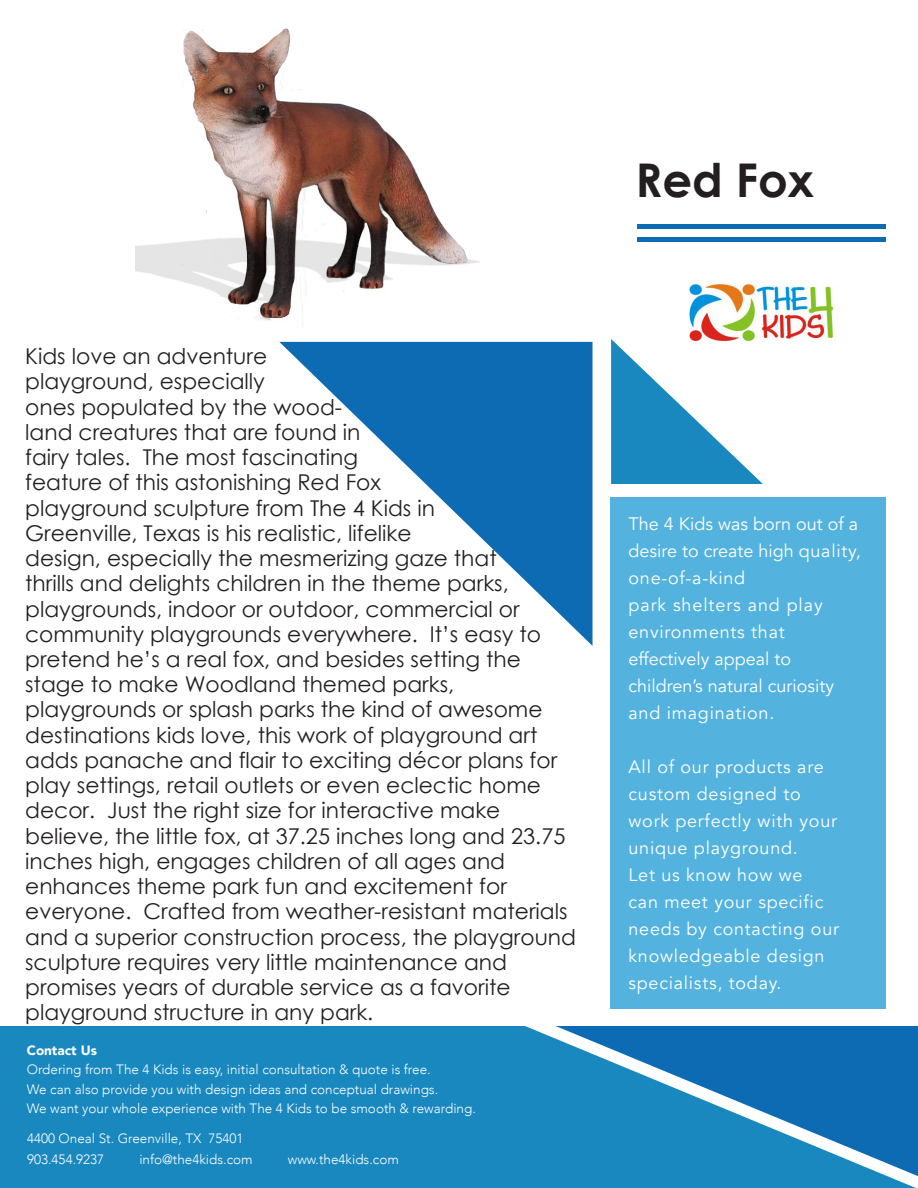
<style>
.page{position:relative;width:918px;height:1188px;background:#fff}
.page>*{position:absolute;margin:0;border:0;box-sizing:border-box;transform-origin:0 0}
.t1{font:700 46.5px "Century Gothic";color:#231f20}
.t2{font:21.75px/25.2px "Century Gothic";color:#231f20}
.t3{font:18px/27px "Avenir";letter-spacing:.04em;color:#fff}
.t4{font:18px/27px "Avenir";color:#fff}
.t5{font:300 13.5px "Avenir";color:#fff}
.t6{font:900 13.5px "Avenir";color:#fff}
</style>
<div class="page">
<div style="left:611px;top:497px;width:275px;height:512px;background:#53b3de"></div>
<svg style="left:301px;top:342px;width:292px;height:304px;fill:#0c6bb3"></svg>
<hr style="left:638px;top:238px;width:248px;height:4px;background:#0c6bb3">
<img style="left:689px;top:283px;width:146px;height:56px">
<svg style="left:611px;top:339px;width:152px;height:145px"></svg>
<div style="left:0;top:1026px;width:916px;height:162px;background:#1888bf"></div>
<svg style="left:556px;top:1026px;width:362px;height:150px;background:#2483be"></svg>
<hr style="left:638px;top:224px;width:248px;height:4px;background:#0c6bb3">
<img style="left:136px;top:28px;width:378px;height:335px">
<p class="t1" style="left:635px;top:145px;width:180px">Red Fox</p>
<p class="t2" style="left:25px;top:343px;width:552px">Kids love an adventure<br>playground, especially<br>ones populated by the wood-<br>land creatures that are found in<br>fairy tales. The most fascinating<br>feature of this astonishing Red Fox<br>playground sculpture from The 4 Kids in<br>Greenville, Texas is his realistic, lifelike<br>design, especially the mesmerizing gaze that<br>thrills and delights children in the theme parks, playgrounds, indoor or outdoor, commercial or community playgrounds everywhere. It’s easy to pretend he’s a real fox, and besides setting the stage to make Woodland themed parks, playgrounds or splash parks the kind of awesome destinations kids love, this work of playground art adds panache and flair to exciting décor plans for play settings, retail outlets or even eclectic home decor. Just the right size for interactive make believe, the little fox, at 37.25 inches long and 23.75 inches high, engages children of all ages and enhances theme park fun and excitement for everyone. Crafted from weather-resistant materials and a superior construction process, the playground sculpture requires very little maintenance and promises years of durable service as a favorite playground structure in any park.</p>
<p class="t6" style="left:27px;top:1039px;width:72px">Contact Us</p>
<p class="t5" style="left:27px;top:1062px;width:406px">Ordering from The 4 Kids is easy, initial consultation &amp; quote is free.</p>
<p class="t5" style="left:27px;top:1081px;width:413px">We can also provide you with design ideas and conceptual drawings.</p>
<p class="t5" style="left:27px;top:1101px;width:451px">We want your whole experience with The 4 Kids to be smooth &amp; rewarding.</p>
<p class="t5" style="left:27px;top:1130px;width:218px">4400 Oneal St. Greenville, TX 75401</p>
<p class="t5" style="left:27px;top:1151px;width:79px">903.454.9237</p>
<p class="t5" style="left:139px;top:1151px;width:115px">info@the4kids.com</p>
<p class="t5" style="left:288px;top:1151px;width:113px">www.the4kids.com</p>
<p class="t4" style="left:629px;top:510px;width:234px">The 4 Kids was born out of a desire to create high quality, one-of-a-kind</p>
<p class="t3" style="left:629px;top:591px;width:196px">park shelters and play</p>
<p class="t3" style="left:629px;top:618px;width:158px">environments that</p>
<p class="t4" style="left:629px;top:645px;width:164px">effectively appeal to</p>
<p class="t4" style="left:629px;top:672px;width:207px">children’s natural curiosity and imagination.</p>
<p class="t3" style="left:629px;top:753px;width:197px">All of our products are custom designed to</p>
<p class="t3" style="left:629px;top:807px;width:210px">work perfectly with your unique playground.</p>
<p class="t3" style="left:629px;top:861px;width:175px">Let us know how we</p>
<p class="t3" style="left:629px;top:888px;width:212px">can meet your specific needs by contacting our knowledgeable design specialists, today.</p>
</div>
